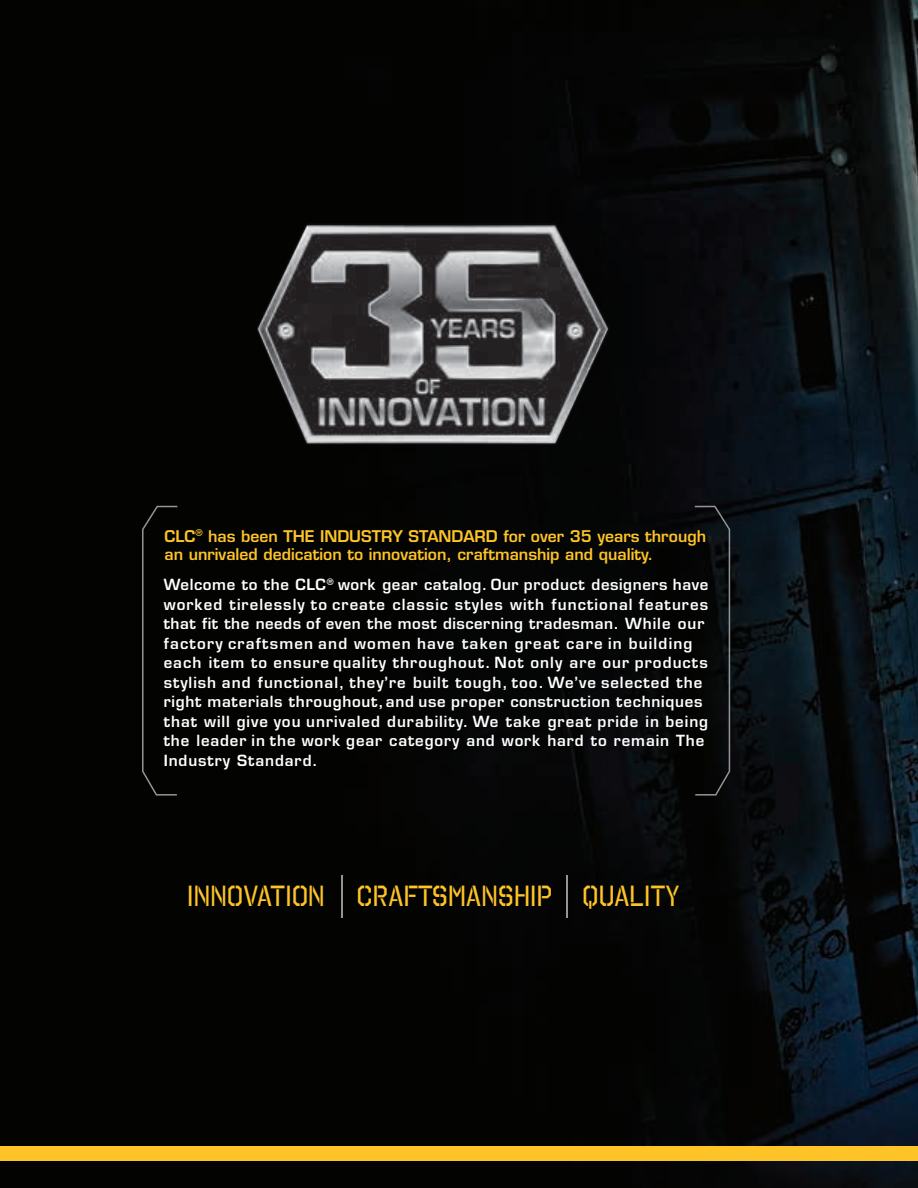
<style>
.page{position:relative;width:918px;height:1188px;background:#fff}
.page>*{position:absolute;margin:0;border:0;box-sizing:border-box;transform-origin:0 0}
.Paragraph_Style_1{font:28.95px "Octin Stencil Free";letter-spacing:.01em;color:#fec427}
.Paragraph_Style_1-2{font:600 15.75px/18.9px "Eurostile";color:#fec427}
.Paragraph_Style_1-3{font:600 15px/19.5px "Eurostile";letter-spacing:.065em;color:#fff}
</style>
<div class="page">
<img style="left:0;top:0;width:918px;height:1188px">
<img style="left:213px;top:184px;width:437px;height:312px">
<div style="left:0;top:1146px;width:918px;height:14px;background:#fec427"></div>
<hr style="left:342px;top:875px;width:1px;height:43px;background:#939598">
<hr style="left:567px;top:875px;width:1px;height:43px;background:#939598">
<div style="left:141px;top:505px;width:38px;height:291px;background:#030402"></div>
<svg style="left:693px;top:505px;width:38px;height:291px;background:#0e1010"></svg>
<p class="Paragraph_Style_1-2" style="left:165px;top:526px;width:543px">CLC<sup>®</sup> has been THE INDUSTRY STANDARD for over 35 years through an unrivaled dedication to innovation, craftmanship and quality.</p>
<p class="Paragraph_Style_1-3" style="left:164px;top:575px;width:546px">Welcome to the CLC<sup>®</sup> work gear catalog. Our product designers have worked tirelessly to create classic styles with functional features that fit the needs of even the most discerning tradesman. While our factory craftsmen and women have taken great care in building each item to ensure quality throughout. Not only are our products stylish and functional, they’re built tough, too. We’ve selected the right materials throughout, and use proper construction techniques that will give you unrivaled durability. We take great pride in being the leader in the work gear category and work hard to remain The Industry Standard.</p>
<p class="Paragraph_Style_1" style="left:187px;top:879px;width:139px">INNOVATION</p>
<p class="Paragraph_Style_1" style="left:357px;top:879px;width:197px">CRAFTSMANSHIP</p>
<p class="Paragraph_Style_1" style="left:583px;top:879px;width:99px">QUALITY</p>
</div>
